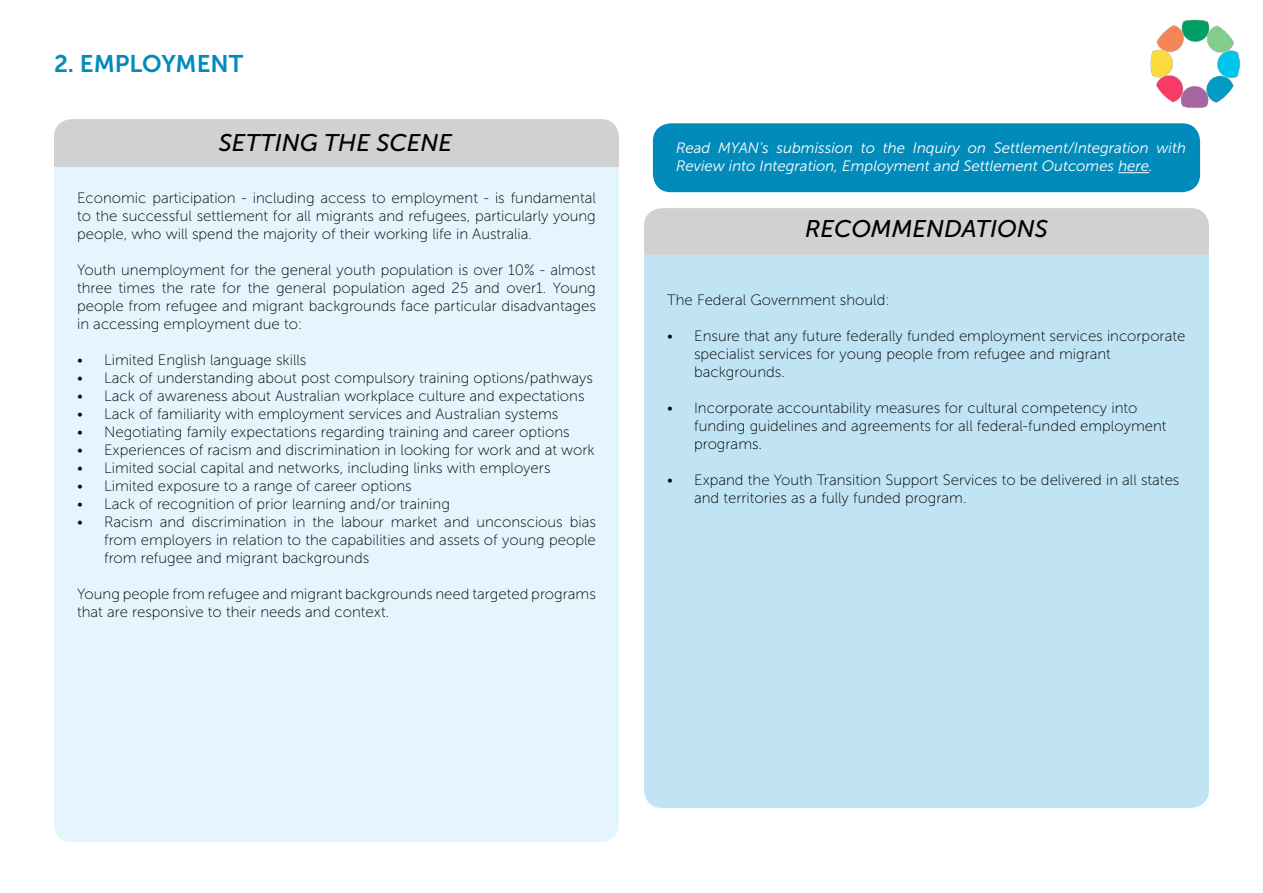
<style>
.page{position:relative;width:1263px;height:893px;background:#fff}
.page>*{position:absolute;margin:0;border:0;box-sizing:border-box;transform-origin:0 0}
.t1{font:italic 24px "Museo Sans 500";color:#000}
.t2{font:24px "Museo Sans 700";color:#008bbb}
.t3{font:15px/18px "Museo Sans 100";color:#000}
.t4{font:italic 15px/18px "Museo Sans 300";color:#fff}
</style>
<div class="page">
<div style="left:54px;top:119px;width:565px;height:77px;background:#cfd1d2;border-radius:18px"></div>
<div style="left:54px;top:167px;width:565px;height:675px;background:#e4f5fe;border-radius:18px"></div>
<div style="left:54px;top:167px;width:565px;height:114px;background:#e4f5fe"></div>
<img style="left:1150px;top:19px;width:89px;height:89px">
<div style="left:653px;top:123px;width:547px;height:69px;background:#008bbb;border-radius:18px"></div>
<hr style="left:1118px;top:172px;width:31px;height:1px;background:#fff">
<div style="left:644px;top:245px;width:565px;height:563px;background:#c0e4f3;border-radius:18px"></div>
<div style="left:644px;top:208px;width:565px;height:61px;background:#cfd1d2;border-radius:18px"></div>
<div style="left:644px;top:255px;width:565px;height:38px;background:#c0e4f3"></div>
<h1 class="t2" style="left:54px;top:50px;width:191px">2. EMPLOYMENT</h1>
<h1 class="t1" style="left:219px;top:130px;width:235px">SETTING THE SCENE</h1>
<p class="t3" style="left:77px;top:189px;width:520px;text-align:justify">Economic participation - including access to employment - is fundamental to the successful settlement for all migrants and refugees, particularly young people, who will spend the majority of their working life in Australia.</p>
<p class="t3" style="left:77px;top:261px;width:520px;text-align:justify">Youth unemployment for the general youth population is over 10% - almost three times the rate for the general population aged 25 and over1. Young people from refugee and migrant backgrounds face particular disadvantages in accessing employment due to:</p>
<p class="t3" style="left:77px;top:351px;width:231px">• Limited English language skills</p>
<p class="t3" style="left:77px;top:369px;width:518px">• Lack of understanding about post compulsory training options/pathways</p>
<p class="t3" style="left:77px;top:387px;width:509px">• Lack of awareness about Australian workplace culture and expectations</p>
<p class="t3" style="left:77px;top:405px;width:483px">• Lack of familiarity with employment services and Australian systems</p>
<p class="t3" style="left:77px;top:423px;width:494px">• Negotiating family expectations regarding training and career options</p>
<p class="t3" style="left:77px;top:441px;width:519px">• Experiences of racism and discrimination in looking for work and at work</p>
<p class="t3" style="left:77px;top:459px;width:475px">• Limited social capital and networks, including links with employers</p>
<p class="t3" style="left:77px;top:477px;width:336px">• Limited exposure to a range of career options</p>
<p class="t3" style="left:77px;top:495px;width:374px">• Lack of recognition of prior learning and/or training</p>
<p class="t3" style="left:104px;top:513px;width:493px;text-align:justify;text-indent:-27px">• Racism and discrimination in the labour market and unconscious bias from employers in relation to the capabilities and assets of young people from refugee and migrant backgrounds</p>
<p class="t3" style="left:77px;top:585px;width:520px">Young people from refugee and migrant backgrounds need targeted programs that are responsive to their needs and context.</p>
<p class="t4" style="left:676px;top:139px;width:511px">Read MYAN’s submission to the Inquiry on Settlement/Integration with<br>Review into Integration, Employment and Settlement Outcomes here.</p>
<h1 class="t1" style="left:805px;top:216px;width:244px">RECOMMENDATIONS</h1>
<p class="t3" style="left:667px;top:291px;width:224px">The Federal Government should:</p>
<p class="t3" style="left:694px;top:327px;width:493px;text-indent:-27px">• Ensure that any future federally funded employment services incorporate specialist services for young people from refugee and migrant backgrounds.</p>
<p class="t3" style="left:694px;top:399px;width:474px;text-indent:-27px">• Incorporate accountability measures for cultural competency into funding guidelines and agreements for all federal-funded employment programs.</p>
<p class="t3" style="left:694px;top:471px;width:487px;text-indent:-27px">• Expand the Youth Transition Support Services to be delivered in all states and territories as a fully funded program.</p>
</div>
